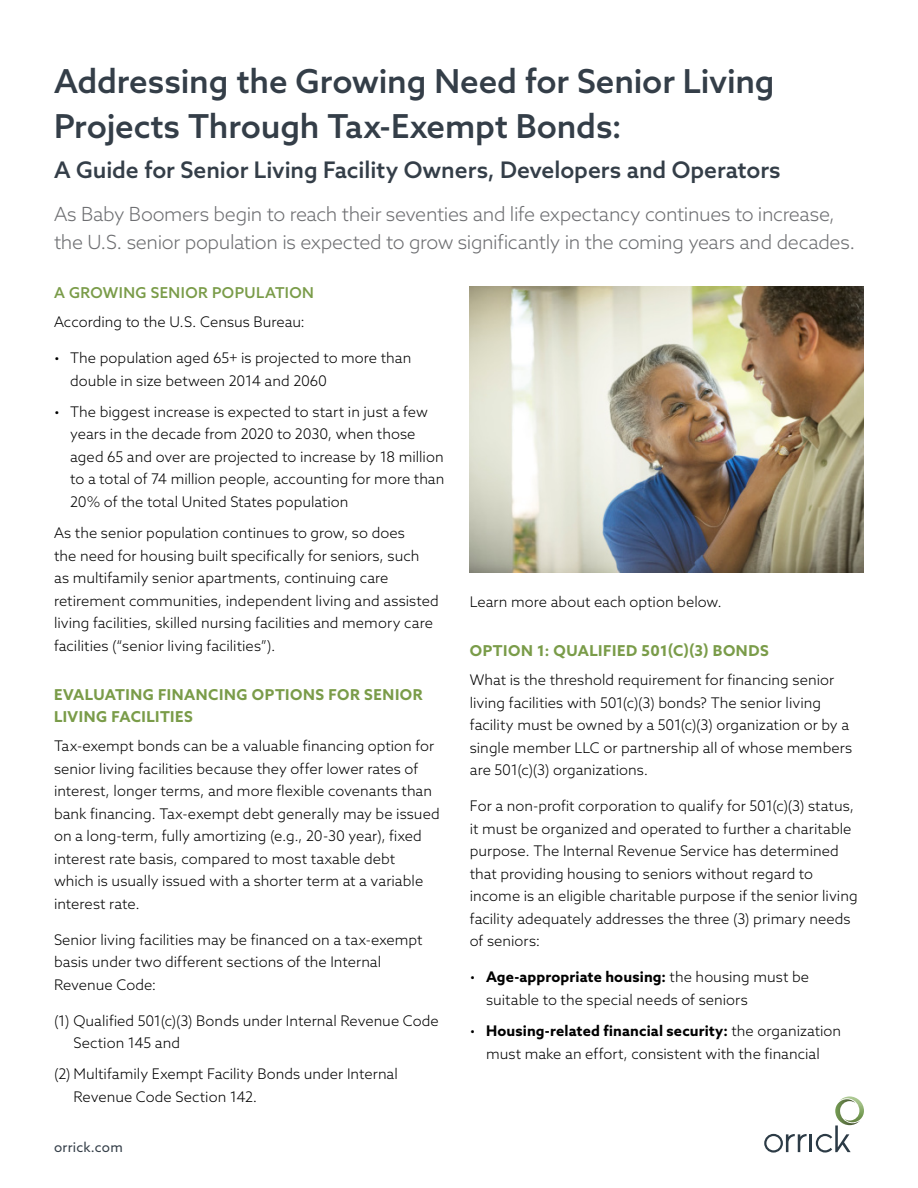
<style>
.page{position:relative;width:918px;height:1188px;background:#fff}
.page>*{position:absolute;margin:0;border:0;box-sizing:border-box;transform-origin:0 0}
.t1{font:500 33px/45px "Azo Sans";letter-spacing:-.005em;color:#343e48}
.t2{font:500 22.8px "Azo Sans";letter-spacing:-.005em;color:#343e48}
.t3{font:300 19.5px/28.5px "Azo Sans";letter-spacing:-.02em;color:#6d6e71}
.t4{font:700 15px/22.5px "Azo Sans";letter-spacing:.035em;color:#7a9c49}
.t5{font:500 15px "Azo Sans";letter-spacing:.03em;color:#7a9c49}
.t6{font:300 14.7px/22.5px "Azo Sans";letter-spacing:.005em;color:#000}
.t7{font:13.5px "Azo Sans";letter-spacing:.02em;color:#343e48}
.s1{font-weight:700}
</style>
<div class="page">
<img style="left:470px;top:286px;width:394px;height:286px">
<svg style="left:764px;top:1096px;width:100px;height:57px"></svg>
<h1 class="t1" style="left:54px;top:58px;width:722px">Addressing the Growing Need for Senior Living<br>Projects Through Tax-Exempt Bonds:</h1>
<h2 class="t2" style="left:54px;top:155px;width:728px">A Guide for Senior Living Facility Owners, Developers and Operators</h2>
<h3 class="t3" style="left:54px;top:199px;width:803px">As Baby Boomers begin to reach their seventies and life expectancy continues to increase, the U.S. senior population is expected to grow significantly in the coming years and decades.</h3>
<p class="t5" style="left:54px;top:283px;width:261px">A GROWING SENIOR POPULATION</p>
<p class="t6" style="left:54px;top:311px;width:253px">According to the U.S. Census Bureau:</p>
<p class="t6" style="left:70px;top:347px;width:343px;text-indent:-16px">• The population aged 65+ is projected to more than double in size between 2014 and 2060</p>
<p class="t6" style="left:70px;top:400px;width:376px;text-indent:-16px">• The biggest increase is expected to start in just a few years in the decade from 2020 to 2030, when those aged 65 and over are projected to increase by 18 million to a total of 74 million people, accounting for more than 20% of the total United States population</p>
<p class="t6" style="left:54px;top:521px;width:386px">As the senior population continues to grow, so does<br>the need for housing built specifically for seniors, such<br>as multifamily senior apartments, continuing care retirement communities, independent living and assisted living facilities, skilled nursing facilities and memory care facilities (“senior living facilities”).</p>
<p class="t4" style="left:54px;top:683px;width:370px">EVALUATING FINANCING OPTIONS FOR SENIOR<br>LIVING FACILITIES</p>
<p class="t6" style="left:54px;top:735px;width:387px">Tax-exempt bonds can be a valuable financing option for senior living facilities because they offer lower rates of interest, longer terms, and more flexible covenants than bank financing. Tax-exempt debt generally may be issued on a long-term, fully amortizing (e.g., 20-30 year), fixed interest rate basis, compared to most taxable debt<br>which is usually issued with a shorter term at a variable interest rate.</p>
<p class="t6" style="left:54px;top:928px;width:370px">Senior living facilities may be financed on a tax-exempt basis under two different sections of the Internal<br>Revenue Code:</p>
<p class="t6" style="left:73px;top:1009px;width:367px;text-indent:-19px">(1) Qualified 501(c)(3) Bonds under Internal Revenue Code<br>Section 145 and</p>
<p class="t6" style="left:73px;top:1063px;width:326px;text-indent:-19px">(2) Multifamily Exempt Facility Bonds under Internal<br>Revenue Code Section 142.</p>
<p class="t7" style="left:54px;top:1139px;width:70px">orrick.com</p>
<p class="t6" style="left:470px;top:591px;width:254px">Learn more about each option below.</p>
<p class="t4" style="left:470px;top:639px;width:300px">OPTION 1: QUALIFIED 501(C)(3) BONDS</p>
<p class="t6" style="left:470px;top:669px;width:384px">What is the threshold requirement for financing senior living facilities with 501(c)(3) bonds? The senior living facility must be owned by a 501(c)(3) organization or by a single member LLC or partnership all of whose members are 501(c)(3) organizations.</p>
<p class="t6" style="left:470px;top:795px;width:389px">For a non-profit corporation to qualify for 501(c)(3) status, it must be organized and operated to further a charitable purpose. The Internal Revenue Service has determined that providing housing to seniors without regard to income is an eligible charitable purpose if the senior living facility adequately addresses the three (3) primary needs of seniors:</p>
<p class="t6" style="left:486px;top:966px;width:325px;text-indent:-16px">• <span class="s1">Age-appropriate housing:</span> the housing must be suitable to the special needs of seniors</p>
<p class="t6" style="left:470px;top:1019px;width:373px;text-align:center">• <span class="s1">Housing-related financial security:</span> the organization must make an effort, consistent with the financial</p>
</div>
